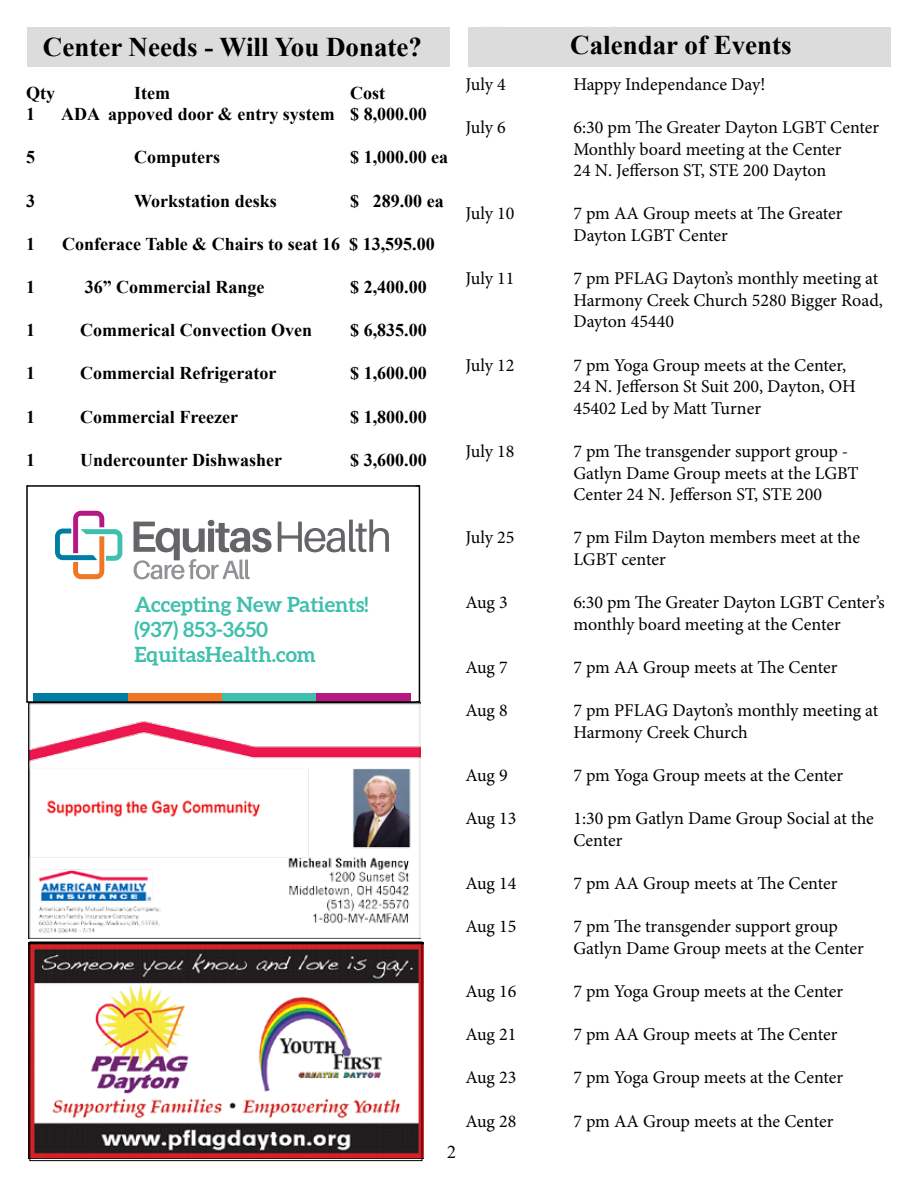
<style>
.page{position:relative;width:918px;height:1188px;background:#fff}
.page>*{position:absolute;margin:0;border:0;box-sizing:border-box;transform-origin:0 0}
.t1{font:700 27px "Times New Roman";color:#000}
.t2{font:700 21px/25.2px "Aleo";color:#3fbfad}
.t3{font:18px/21.6px "Minion Pro";letter-spacing:-.005em;color:#000}
.t4{font:700 18px "Times New Roman";color:#000}
.t5{font:18px "Times New Roman";color:#000}
</style>
<div class="page">
<img style="left:28px;top:943px;width:396px;height:216px">
<div style="left:468px;top:27px;width:423px;height:39px;background:#dcdcdc"></div>
<div style="left:29px;top:942px;width:393px;height:219px;border:1px solid #000"></div>
<img style="left:28px;top:703px;width:392px;height:236px">
<svg style="left:55px;top:511px;width:67px;height:68px"></svg>
<svg style="left:134px;top:519px;width:255px;height:60px"></svg>
<div style="left:222px;top:693px;width:94px;height:9px;background:#3fbfad"></div>
<div style="left:128px;top:693px;width:94px;height:9px;background:#ef7622"></div>
<div style="left:316px;top:693px;width:95px;height:9px;background:#b51783"></div>
<div style="left:33px;top:693px;width:95px;height:9px;background:#007da4"></div>
<svg style="left:28px;top:703px;width:6px;height:9px"></svg>
<svg style="left:410px;top:701px;width:11px;height:11px"></svg>
<div style="left:26px;top:485px;width:394px;height:218px;border:2px solid #000"></div>
<div style="left:27px;top:28px;width:423px;height:39px;background:#dcdcdc"></div>
<h1 class="t1" style="left:43px;top:27px;width:381px">Center Needs - Will You Donate?</h1>
<p class="t4" style="left:26px;top:80px;width:30px">Qty</p>
<p class="t4" style="left:134px;top:80px;width:37px">Item</p>
<p class="t4" style="left:350px;top:80px;width:36px">Cost</p>
<p class="t4" style="left:26px;top:101px;width:10px">1</p>
<p class="t4" style="left:61px;top:101px;width:367px">ADA appoved door &amp; entry system $ 8,000.00</p>
<p class="t4" style="left:26px;top:144px;width:10px">5</p>
<p class="t4" style="left:134px;top:144px;width:87px">Computers</p>
<p class="t4" style="left:350px;top:144px;width:99px">$ 1,000.00 ea</p>
<p class="t4" style="left:26px;top:188px;width:10px">3</p>
<p class="t4" style="left:134px;top:188px;width:144px">Workstation desks</p>
<p class="t4" style="left:350px;top:188px;width:95px">$ 289.00 ea</p>
<p class="t4" style="left:26px;top:231px;width:10px">1</p>
<p class="t4" style="left:62px;top:231px;width:374px">Conferace Table &amp; Chairs to seat 16 $ 13,595.00</p>
<p class="t4" style="left:26px;top:274px;width:10px">1</p>
<p class="t4" style="left:85px;top:274px;width:181px">36” Commercial Range</p>
<p class="t4" style="left:350px;top:274px;width:78px">$ 2,400.00</p>
<p class="t4" style="left:26px;top:317px;width:10px">1</p>
<p class="t4" style="left:80px;top:317px;width:233px">Commerical Convection Oven</p>
<p class="t4" style="left:350px;top:317px;width:78px">$ 6,835.00</p>
<p class="t4" style="left:26px;top:360px;width:10px">1</p>
<p class="t4" style="left:80px;top:360px;width:198px">Commercial Refrigerator</p>
<p class="t4" style="left:350px;top:360px;width:78px">$ 1,600.00</p>
<p class="t4" style="left:26px;top:404px;width:10px">1</p>
<p class="t4" style="left:80px;top:404px;width:159px">Commercial Freezer</p>
<p class="t4" style="left:350px;top:404px;width:78px">$ 1,800.00</p>
<p class="t4" style="left:26px;top:447px;width:10px">1</p>
<p class="t4" style="left:80px;top:447px;width:203px">Undercounter Dishwasher</p>
<p class="t4" style="left:350px;top:447px;width:78px">$ 3,600.00</p>
<p class="t2" style="left:135px;top:591px;width:235px">Accepting New Patients! (937) 853-3650<br>EquitasHealth.com</p>
<p class="t5" style="left:447px;top:1140px;width:10px">2</p>
<h1 class="t1" style="left:570px;top:26px;width:223px">Calendar of Events</h1>
<p class="t3" style="left:465px;top:73px;width:42px">July 4</p>
<p class="t3" style="left:573px;top:73px;width:194px">Happy Independance Day!</p>
<p class="t3" style="left:465px;top:116px;width:42px">July 6</p>
<p class="t3" style="left:573px;top:116px;width:307px">6:30 pm The Greater Dayton LGBT Center<br>Monthly board meeting at the Center<br>24 N. Jefferson ST, STE 200 Dayton</p>
<p class="t3" style="left:465px;top:203px;width:51px">July 10</p>
<p class="t3" style="left:573px;top:203px;width:271px">7 pm AA Group meets at The Greater<br>Dayton LGBT Center</p>
<p class="t3" style="left:465px;top:268px;width:51px">July 11</p>
<p class="t3" style="left:573px;top:268px;width:311px">7 pm PFLAG Dayton’s monthly meeting at<br>Harmony Creek Church 5280 Bigger Road,<br>Dayton 45440</p>
<p class="t3" style="left:465px;top:354px;width:51px">July 12</p>
<p class="t3" style="left:573px;top:354px;width:284px">7 pm Yoga Group meets at the Center,<br>24 N. Jefferson St Suit 200, Dayton, OH<br>45402 Led by Matt Turner</p>
<p class="t3" style="left:465px;top:440px;width:51px">July 18</p>
<p class="t3" style="left:573px;top:440px;width:287px">7 pm The transgender support group -<br>Gatlyn Dame Group meets at the LGBT<br>Center 24 N. Jefferson ST, STE 200</p>
<p class="t3" style="left:465px;top:527px;width:51px">July 25</p>
<p class="t3" style="left:573px;top:527px;width:288px">7 pm Film Dayton members meet at the<br>LGBT center</p>
<p class="t3" style="left:465px;top:592px;width:44px">Aug 3</p>
<p class="t3" style="left:573px;top:592px;width:313px">6:30 pm The Greater Dayton LGBT Center’s monthly board meeting at the Center</p>
<p class="t3" style="left:465px;top:656px;width:44px">Aug 7</p>
<p class="t3" style="left:573px;top:656px;width:266px">7 pm AA Group meets at The Center</p>
<p class="t3" style="left:465px;top:700px;width:44px">Aug 8</p>
<p class="t3" style="left:573px;top:700px;width:306px">7 pm PFLAG Dayton’s monthly meeting at<br>Harmony Creek Church</p>
<p class="t3" style="left:465px;top:764px;width:44px">Aug 9</p>
<p class="t3" style="left:573px;top:764px;width:271px">7 pm Yoga Group meets at the Center</p>
<p class="t3" style="left:465px;top:808px;width:53px">Aug 13</p>
<p class="t3" style="left:573px;top:808px;width:302px">1:30 pm Gatlyn Dame Group Social at the<br>Center</p>
<p class="t3" style="left:465px;top:872px;width:53px">Aug 14</p>
<p class="t3" style="left:573px;top:872px;width:266px">7 pm AA Group meets at The Center</p>
<p class="t3" style="left:465px;top:916px;width:53px">Aug 15</p>
<p class="t3" style="left:573px;top:916px;width:292px">7 pm The transgender support group<br>Gatlyn Dame Group meets at the Center</p>
<p class="t3" style="left:465px;top:980px;width:53px">Aug 16</p>
<p class="t3" style="left:573px;top:980px;width:271px">7 pm Yoga Group meets at the Center</p>
<p class="t3" style="left:465px;top:1024px;width:53px">Aug 21</p>
<p class="t3" style="left:573px;top:1024px;width:266px">7 pm AA Group meets at The Center</p>
<p class="t3" style="left:465px;top:1067px;width:53px">Aug 23</p>
<p class="t3" style="left:573px;top:1067px;width:271px">7 pm Yoga Group meets at the Center</p>
<p class="t3" style="left:465px;top:1110px;width:53px">Aug 28</p>
<p class="t3" style="left:573px;top:1110px;width:262px">7 pm AA Group meets at the Center</p>
</div>
